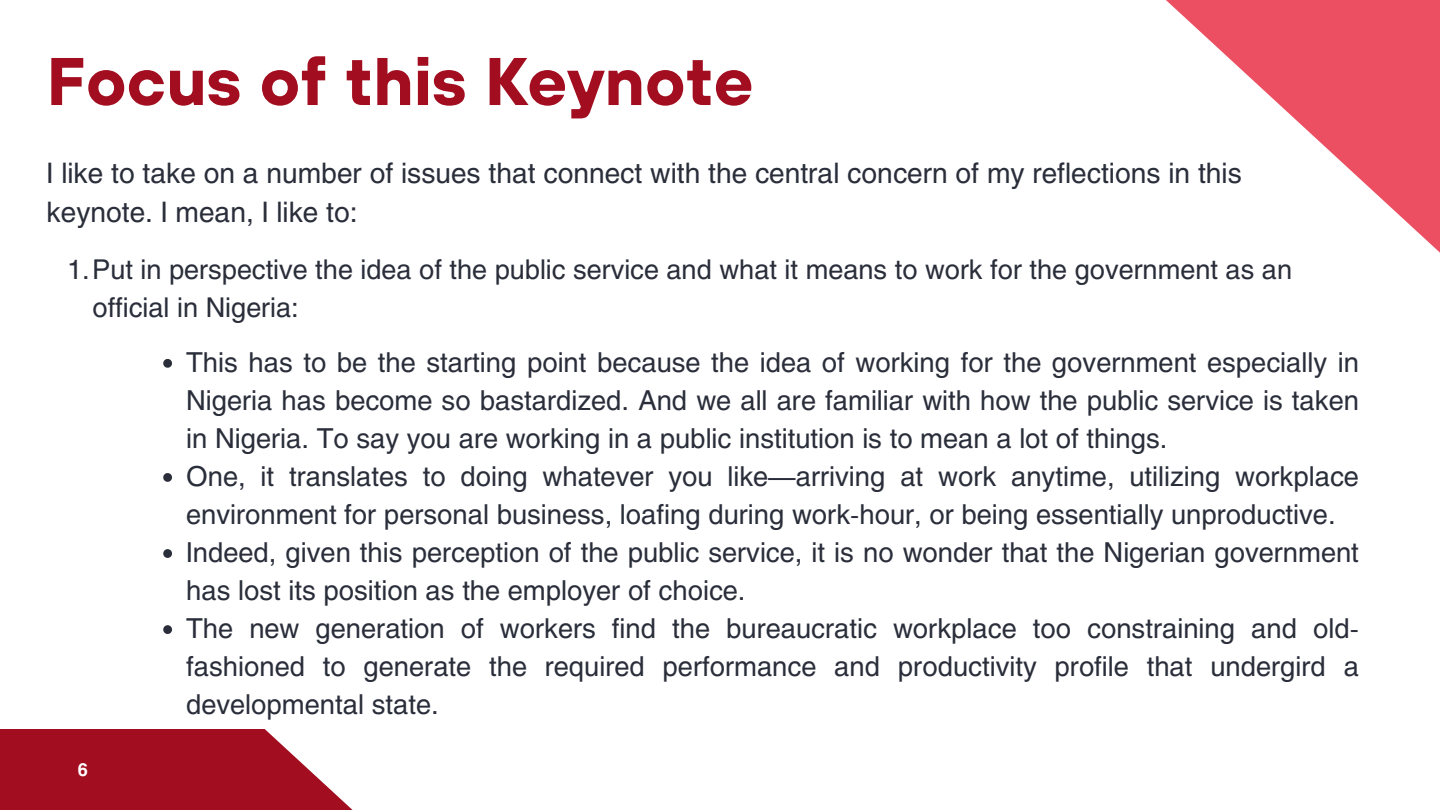
<style>
.page{position:relative;width:1440px;height:810px;background:#fff}
.page>*{position:absolute;margin:0;border:0;box-sizing:border-box;transform-origin:0 0}
.t1{font:700 67.2px "TT Hoves";color:#a20e20}
.t2{font:28px/39px "Helios";color:#2a2e3a}
.t3{font:27.2px/38px "Helios";color:#2a2e3a;text-align:justify}
.t4{font:27px/37.5px "Helios";color:#2a2e3a}
.t5{font:700 18px "Helios";color:#fff}
</style>
<div class="page">
<svg style="left:0;top:729px;width:353px;height:81px;background:#ad2c3c"></svg>
<svg style="left:163px;top:359px;width:9px;height:9px"></svg>
<svg style="left:163px;top:473px;width:9px;height:9px"></svg>
<svg style="left:163px;top:549px;width:9px;height:9px"></svg>
<svg style="left:163px;top:625px;width:9px;height:9px"></svg>
<svg style="left:1166px;top:0;width:274px;height:253px"></svg>
<p class="t1" style="left:47px;top:38px;width:709px">Focus of this Keynote</p>
<p class="t2" style="left:47px;top:152px;width:1197px">I like to take on a number of issues that connect with the central concern of my reflections in this keynote. I mean, I like to:</p>
<p class="t4" style="left:93px;top:250px;width:1201px;text-indent:-25px">1.Put in perspective the idea of the public service and what it means to work for the government as an official in Nigeria:</p>
<h1 class="t5" style="left:78px;top:758px;width:12px">6</h1>
<p class="t3" style="left:186px;top:343px;width:1174px">This has to be the starting point because the idea of working for the government especially in Nigeria has become so bastardized. And we all are familiar with how the public service is taken in Nigeria. To say you are working in a public institution is to mean a lot of things.</p>
<p class="t3" style="left:186px;top:457px;width:1174px">One, it translates to doing whatever you like—arriving at work anytime, utilizing workplace environment for personal business, loafing during work-hour, or being essentially unproductive.</p>
<p class="t3" style="left:186px;top:533px;width:1174px">Indeed, given this perception of the public service, it is no wonder that the Nigerian government has lost its position as the employer of choice.</p>
<p class="t3" style="left:186px;top:609px;width:1174px">The new generation of workers find the bureaucratic workplace too constraining and old&shy;fashioned to generate the required performance and productivity profile that undergird a developmental state.</p>
</div>
